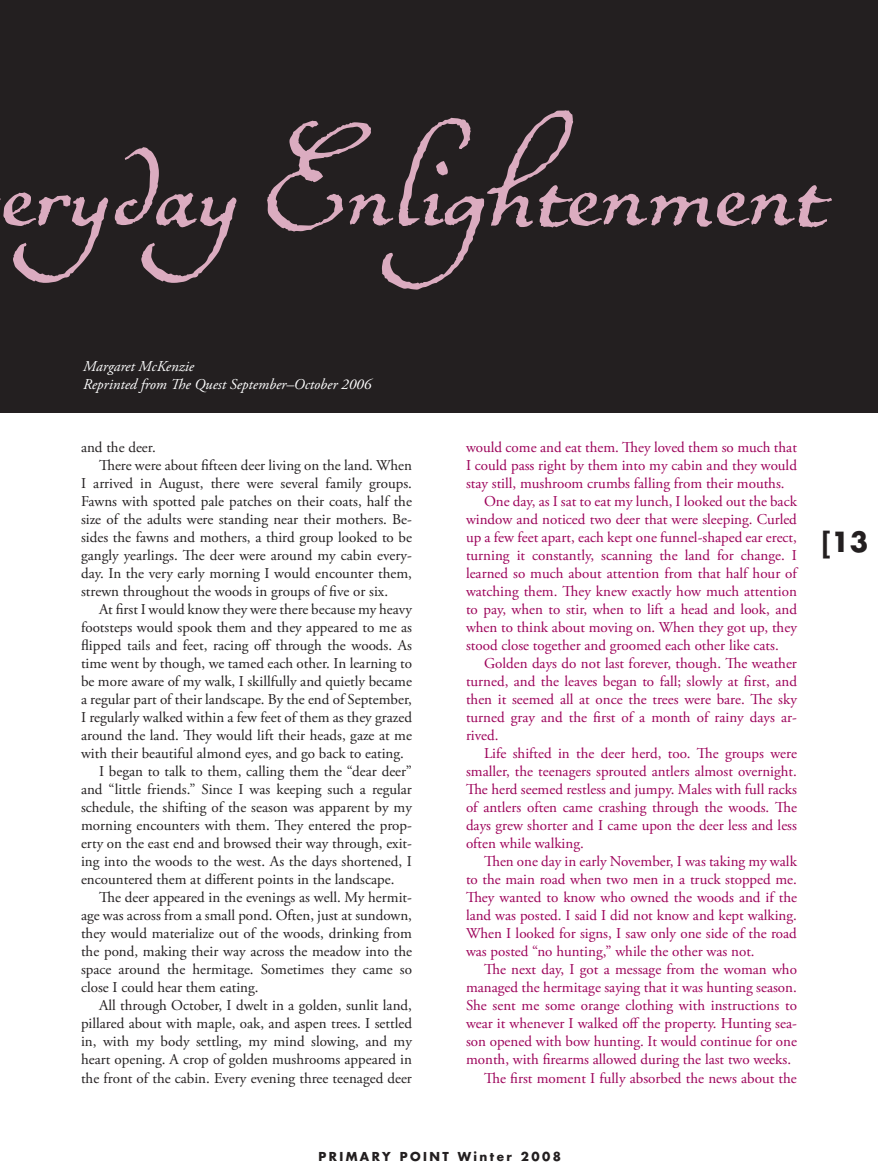
<style>
.page{position:relative;width:878px;height:1175px;background:#fff}
.page>*{position:absolute;margin:0;border:0;box-sizing:border-box;transform-origin:0 0}
.t1{font:150px "Ballerino ITC";color:#dbacc0}
.t2{font:700 27px "Futura";color:#231f20}
.t3{font:15px/18px "Adobe Garamond Pro";color:#231f20;text-align:justify}
.t4{font:15px/18px "Adobe Garamond Pro";color:#9c0159;text-align:justify}
.t5{font:italic 15px "Adobe Garamond Pro";color:#fff}
.t6{font:700 12px "Futura";letter-spacing:.2em;color:#231f20}
</style>
<div class="page">
<div style="left:0;top:0;width:878px;height:413px;background:#231f20"></div>
<h1 class="t1" style="left:1px;top:85px;width:826px">eryday Enlightenment</h1>
<p class="t5" style="left:83px;top:357px;width:112px">Margaret McKenzie</p>
<p class="t5" style="left:83px;top:375px;width:289px">Reprinted from The Quest September–October 2006</p>
<p class="t3" style="left:81px;top:439px;width:76px">and the deer.</p>
<p class="t3" style="left:81px;top:457px;width:332px;text-indent:18px">There were about fifteen deer living on the land. When I arrived in August, there were several family groups.<br>Fawns with spotted pale patches on their coats, half the size of the adults were standing near their mothers. Be&shy;sides the fawns and mothers, a third group looked to be gangly yearlings. The deer were around my cabin every&shy;day. In the very early morning I would encounter them, strewn throughout the woods in groups of five or six.</p>
<p class="t3" style="left:81px;top:601px;width:332px;text-indent:18px">At first I would know they were there because my heavy footsteps would spook them and they appeared to me as flipped tails and feet, racing off through the woods. As time went by though, we tamed each other. In learning to be more aware of my walk, I skillfully and quietly became a regular part of their landscape. By the end of September, I regularly walked within a few feet of them as they grazed around the land. They would lift their heads, gaze at me with their beautiful almond eyes, and go back to eating.</p>
<p class="t3" style="left:81px;top:763px;width:332px;text-indent:18px">I began to talk to them, calling them the “dear deer” and “little friends.” Since I was keeping such a regular schedule, the shifting of the season was apparent by my morning encounters with them. They entered the prop&shy;erty on the east end and browsed their way through, exit&shy;ing into the woods to the west. As the days shortened, I encountered them at different points in the landscape.</p>
<p class="t3" style="left:81px;top:889px;width:332px;text-indent:18px">The deer appeared in the evenings as well. My hermit&shy;age was across from a small pond. Often, just at sundown, they would materialize out of the woods, drinking from the pond, making their way across the meadow into the space around the hermitage. Sometimes they came so close I could hear them eating.</p>
<p class="t3" style="left:81px;top:997px;width:332px;text-indent:18px">All through October, I dwelt in a golden, sunlit land, pillared about with maple, oak, and aspen trees. I settled in, with my body settling, my mind slowing, and my heart opening. A crop of golden mushrooms appeared in the front of the cabin. Every evening three teenaged deer</p>
<p class="t4" style="left:466px;top:439px;width:332px">would come and eat them. They loved them so much that I could pass right by them into my cabin and they would stay still, mushroom crumbs falling from their mouths.</p>
<p class="t4" style="left:466px;top:493px;width:332px;text-indent:18px">One day, as I sat to eat my lunch, I looked out the back window and noticed two deer that were sleeping. Curled up a few feet apart, each kept one funnel-shaped ear erect, turning it constantly, scanning the land for change. I learned so much about attention from that half hour of watching them. They knew exactly how much attention to pay, when to stir, when to lift a head and look, and when to think about moving on. When they got up, they stood close together and groomed each other like cats.</p>
<p class="t4" style="left:466px;top:655px;width:332px;text-indent:18px">Golden days do not last forever, though. The weather turned, and the leaves began to fall; slowly at first, and then it seemed all at once the trees were bare. The sky turned gray and the first of a month of rainy days ar&shy;rived.</p>
<p class="t4" style="left:466px;top:745px;width:332px;text-indent:18px">Life shifted in the deer herd, too. The groups were smaller, the teenagers sprouted antlers almost overnight.<br>The herd seemed restless and jumpy. Males with full racks of antlers often came crashing through the woods. The days grew shorter and I came upon the deer less and less often while walking.</p>
<p class="t4" style="left:466px;top:853px;width:332px;text-indent:18px">Then one day in early November, I was taking my walk to the main road when two men in a truck stopped me.<br>They wanted to know who owned the woods and if the land was posted. I said I did not know and kept walking.<br>When I looked for signs, I saw only one side of the road was posted “no hunting,” while the other was not.</p>
<p class="t4" style="left:466px;top:961px;width:332px;text-indent:18px">The next day, I got a message from the woman who managed the hermitage saying that it was hunting season.<br>She sent me some orange clothing with instructions to wear it whenever I walked off the property. Hunting sea&shy;son opened with bow hunting. It would continue for one month, with firearms allowed during the last two weeks.</p>
<p class="t4" style="left:484px;top:1069px;width:314px">The first moment I fully absorbed the news about the</p>
<h2 class="t2" style="left:821px;top:523px;width:48px">[13</h2>
<p class="t6" style="left:318px;top:1147px;width:244px">PRIMARY POINT Winter 2008</p>
</div>
